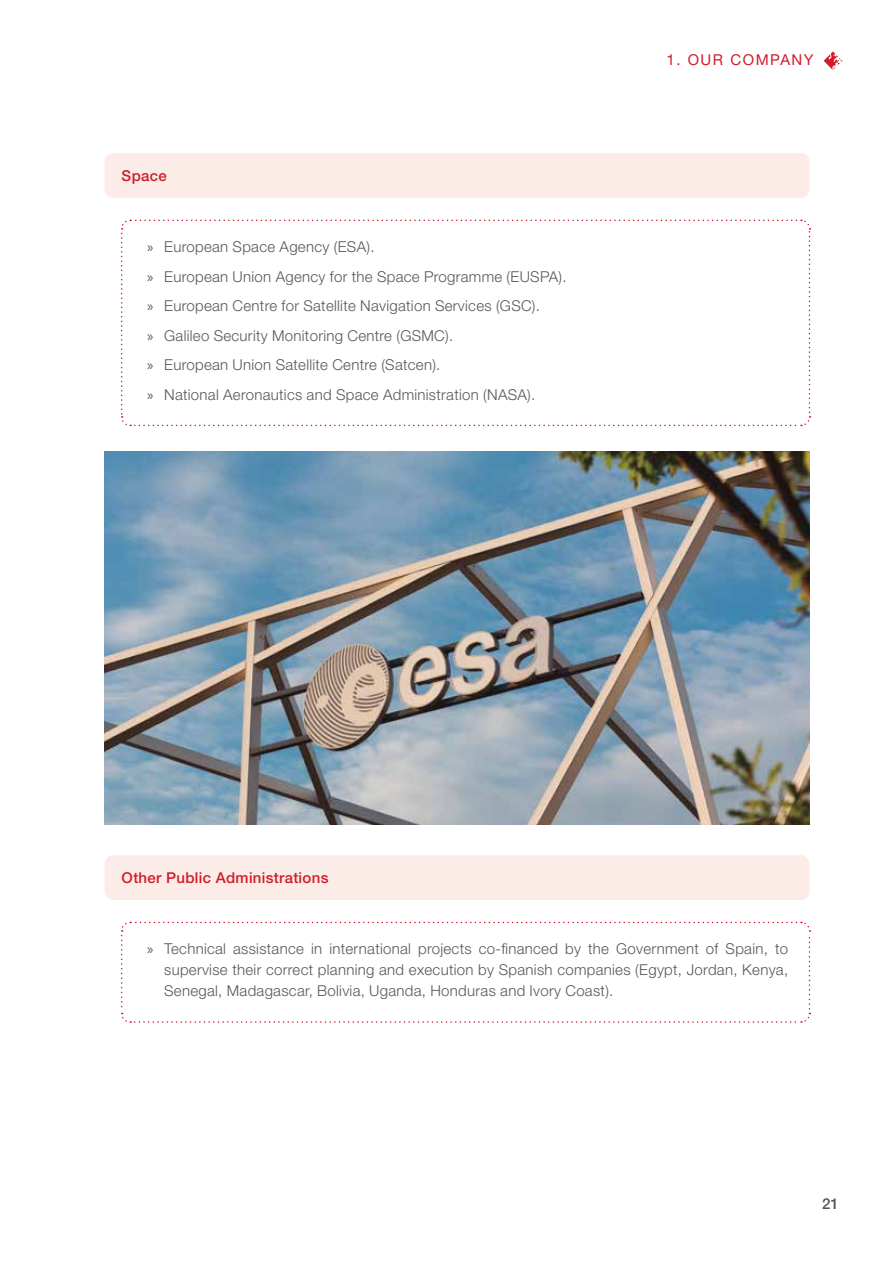
<style>
.page{position:relative;width:893px;height:1263px;background:#fff}
.page>*{position:absolute;margin:0;border:0;box-sizing:border-box;transform-origin:0 0}
.t1{font:300 15px/29.5px "Helvetica Neue LT Std";letter-spacing:.02em;color:#56575e}
.t2{font:500 15px "Helvetica Neue LT Std";letter-spacing:.02em;color:#d11c2b}
.t3{font:15px "Helvetica Neue LT Std";letter-spacing:.1em;color:#d11c2b}
.t4{font:500 15px "Helvetica Neue LT Std";color:#56575e}
.s1{font-family:"Myriad Pro";font-weight:400}
</style>
<div class="page">
<svg style="left:824px;top:51px;width:18px;height:19px"></svg>
<div style="left:105px;top:153px;width:704px;height:45px;background:#fbece7;border-radius:9px"></div>
<svg style="left:121px;top:219px;width:690px;height:208px"></svg>
<div style="left:105px;top:855px;width:704px;height:45px;background:#fbece7;border-radius:9px"></div>
<svg style="left:121px;top:921px;width:690px;height:102px"></svg>
<img style="left:105px;top:451px;width:704px;height:373px">
<p class="t2" style="left:122px;top:167px;width:47px">Space</p>
<p class="t1" style="left:147px;top:232px;width:421px"><span class="s1">»</span> European Space Agency (ESA).<br><span class="s1">»</span> European Union Agency for the Space Programme (EUSPA). <span class="s1">»</span> European Centre for Satellite Navigation Services (GSC).<br><span class="s1">»</span> Galileo Security Monitoring Centre (GSMC).<br><span class="s1">»</span> European Union Satellite Centre (Satcen).<br><span class="s1">»</span> National Aeronautics and Space Administration (NASA).</p>
<p class="t3" style="left:667px;top:50px;width:149px">1. OUR COMPANY</p>
<p class="t2" style="left:122px;top:869px;width:208px">Other Public Administrations</p>
<p class="t1" style="left:164px;top:938px;width:625px;line-height:21px;text-align:justify;text-indent:-17px"><span class="s1">»</span> Technical assistance in international projects co-financed by the Government of Spain, to supervise their correct planning and execution by Spanish companies (Egypt, Jordan, Kenya, Senegal, Madagascar, Bolivia, Uganda, Honduras and Ivory Coast).</p>
<p class="t4" style="left:822px;top:1194px;width:18px">21</p>
</div>
